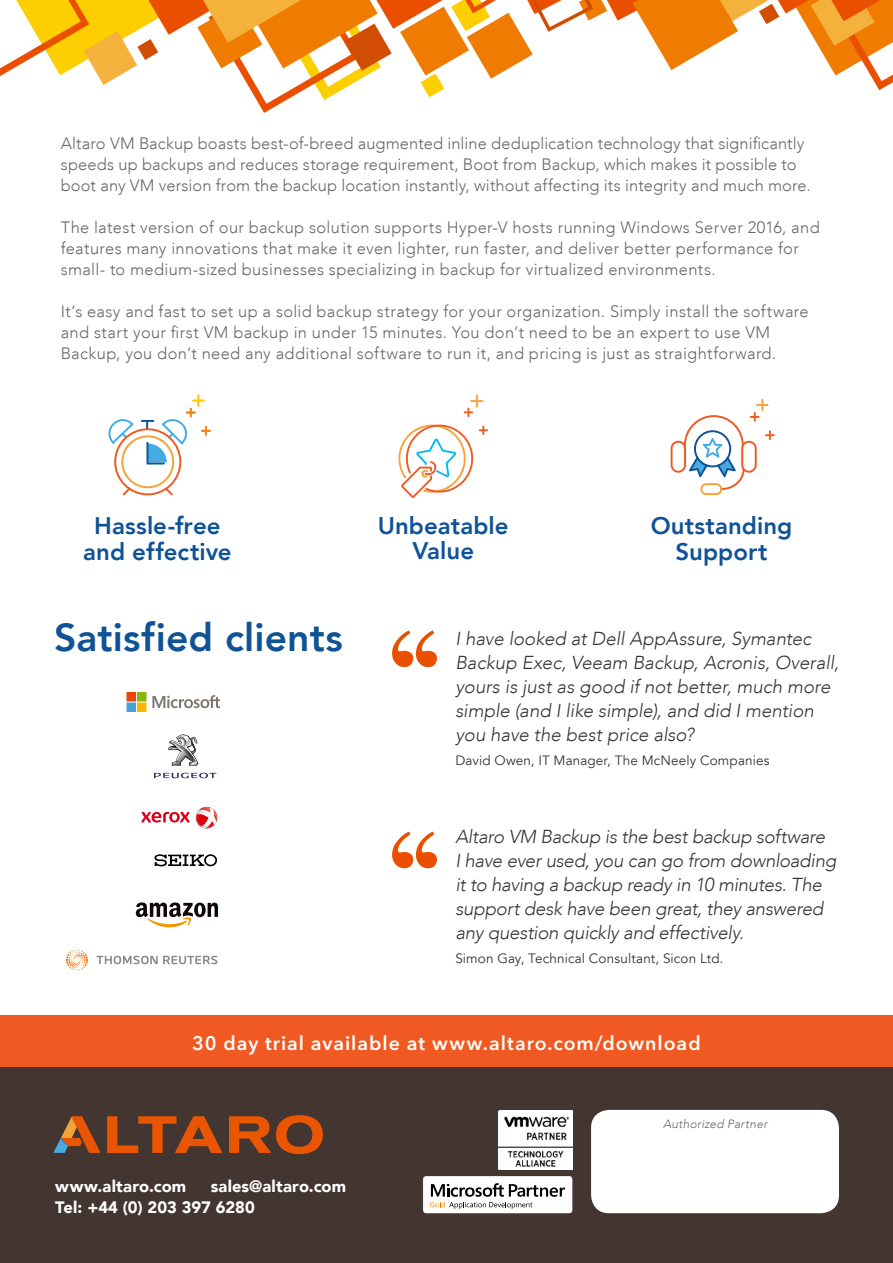
<style>
.page{position:relative;width:893px;height:1263px;background:#fff}
.page>*{position:absolute;margin:0;border:0;box-sizing:border-box;transform-origin:0 0}
.t1{font:800 39px "Avenir LT";letter-spacing:.005em;color:#105296}
.t2{font:800 24px/25.5px "Avenir LT";letter-spacing:.005em;color:#105296;text-align:center}
.t3{font:600 19.5px "Avenir Next LT Pro";letter-spacing:.05em;color:#fff}
.t4{font:italic 300 18.75px/24px "Avenir LT";letter-spacing:-.01em;color:#373437}
.t5{font:300 16.5px/21px "Avenir LT";letter-spacing:.015em;color:#68676c}
.t6{font:900 16.5px/21px "Avenir LT";letter-spacing:.01em;color:#fff}
.t7{font:13.5px "Avenir LT";letter-spacing:.01em;color:#373437}
.t8{font:italic 300 12px "Avenir LT";letter-spacing:.025em;color:#68676c}
</style>
<div class="page">
<div style="left:0;top:1016px;width:893px;height:60px;background:#f05921"></div>
<hr style="left:892px;top:980px;width:1px;height:96px;background:#f9f8f8">
<svg style="left:0;top:0;width:893px;height:113px"></svg>
<div style="left:0;top:1067px;width:893px;height:196px;background:#433630"></div>
<svg style="left:392px;top:630px;width:45px;height:37px"></svg>
<svg style="left:392px;top:831px;width:45px;height:37px"></svg>
<svg style="left:168px;top:734px;width:30px;height:32px"></svg>
<svg style="left:154px;top:773px;width:62px;height:5px"></svg>
<svg style="left:154px;top:854px;width:63px;height:12px"></svg>
<svg style="left:141px;top:812px;width:49px;height:10px"></svg>
<svg style="left:196px;top:807px;width:20px;height:21px"></svg>
<svg style="left:96px;top:956px;width:121px;height:8px"></svg>
<svg style="left:66px;top:949px;width:22px;height:20px"></svg>
<svg style="left:136px;top:902px;width:82px;height:25px"></svg>
<svg style="left:152px;top:695px;width:68px;height:13px"></svg>
<svg style="left:127px;top:692px;width:19px;height:20px"></svg>
<div style="left:591px;top:1110px;width:248px;height:103px;background:#fff;border-radius:18px"></div>
<div style="left:423px;top:1176px;width:149px;height:37px;background:#fff;border-radius:3px"></div>
<svg style="left:430px;top:1183px;width:135px;height:26px"></svg>
<img style="left:498px;top:1111px;width:75px;height:58px">
<svg style="left:108px;top:394px;width:103px;height:101px"></svg>
<svg style="left:671px;top:399px;width:104px;height:96px"></svg>
<svg style="left:107px;top:1116px;width:115px;height:37px"></svg>
<svg style="left:229px;top:1115px;width:94px;height:39px"></svg>
<svg style="left:54px;top:1116px;width:46px;height:37px"></svg>
<svg style="left:398px;top:394px;width:90px;height:104px"></svg>
<p class="t5" style="left:61px;top:133px;width:751px">Altaro VM Backup boasts best-of-breed augmented inline deduplication technology that significantly speeds up backups and reduces storage requirement, Boot from Backup, which makes it possible to boot any VM version from the backup location instantly, without affecting its integrity and much more.</p>
<p class="t5" style="left:61px;top:217px;width:760px">The latest version of our backup solution supports Hyper-V hosts running Windows Server 2016, and features many innovations that make it even lighter, run faster, and deliver better performance for small- to medium-sized businesses specializing in backup for virtualized environments.</p>
<p class="t5" style="left:61px;top:301px;width:749px">It’s easy and fast to set up a solid backup strategy for your organization. Simply install the software and start your first VM backup in under 15 minutes. You don’t need to be an expert to use VM<br>Backup, you don’t need any additional software to run it, and pricing is just as straightforward.</p>
<h2 class="t2" style="left:83px;top:513px;width:150px">Hassle-free and effective</h2>
<h2 class="t2" style="left:378px;top:513px;width:132px">Unbeatable<br>Value</h2>
<h2 class="t2" style="left:651px;top:513px;width:143px">Outstanding<br>Support</h2>
<h1 class="t1" style="left:54px;top:615px;width:290px">Satisfied clients</h1>
<p class="t4" style="left:455px;top:626px;width:385px">I have looked at Dell AppAssure, Symantec Backup Exec, Veeam Backup, Acronis, Overall, yours is just as good if not better, much more simple (and I like simple), and did I mention you have the best price also?</p>
<p class="t7" style="left:455px;top:752px;width:316px">David Owen, IT Manager, The McNeely Companies</p>
<p class="t4" style="left:455px;top:824px;width:382px">Altaro VM Backup is the best backup software<br>I have ever used, you can go from downloading it to having a backup ready in 10 minutes. The support desk have been great, they answered any question quickly and effectively.</p>
<p class="t7" style="left:455px;top:950px;width:270px">Simon Gay, Technical Consultant, Sicon Ltd.</p>
<p class="t3" style="left:192px;top:1031px;width:510px">30 day trial available at www.altaro.com/download</p>
<p class="t6" style="left:55px;top:1176px;width:132px">www.altaro.com</p>
<p class="t6" style="left:55px;top:1176px;width:292px;text-indent:155px">sales@altaro.com<br>Tel: +44 (0) 203 397 6280</p>
<p class="t8" style="left:663px;top:1117px;width:106px">Authorized Partner</p>
</div>
